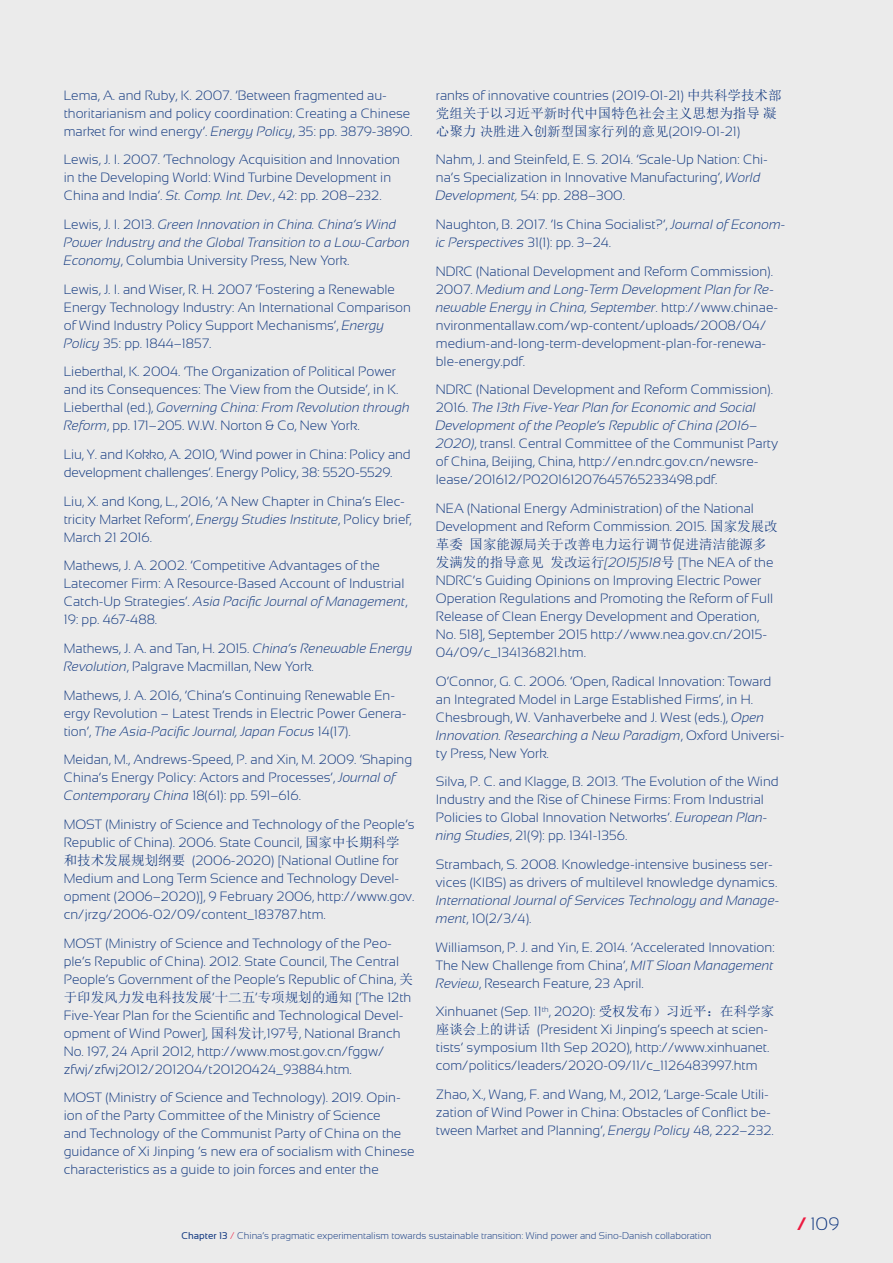
<style>
.page{position:relative;width:893px;height:1263px;background:#ebebeb}
.page>*{position:absolute;margin:0;border:0;box-sizing:border-box;transform-origin:0 0}
.t1{font:300 18px "Sansation";color:#113880}
.Brødtekst{font:300 13.5px/18px "Sansation";color:#113880}
.Brødtekst-2{font:italic 300 13.5px/18px "Sansation";color:#113880}
.t2{font:300 9.75px "Sansation";color:#113880}
.s1{font-style:italic}
.s2{font-style:normal}
.s3{font-family:"Sim Sun";font-weight:400}
.s4{font-weight:400}
.s5{color:#ed1a40}
.s6{font-weight:700;color:#ed1a40}
</style>
<div class="page">
<p class="Brødtekst" style="left:64px;top:86px;width:350px">Lema, A. and Ruby, K. 2007. ‘Between fragmented au&shy;thoritarianism and policy coordination: Creating a Chinese market for wind energy’. <span class="s1">Energy Policy</span>, 35: pp. 3879-3890.</p>
<p class="Brødtekst" style="left:64px;top:151px;width:338px">Lewis, J. I. 2007. ‘Technology Acquisition and Innovation in the Developing World: Wind Turbine Development in<br>China and India’. <span class="s1">St. Comp. Int. Dev.</span>, 42: pp. 208–232.</p>
<p class="Brødtekst-2" style="left:64px;top:215px;width:348px"><span class="s2">Lewis, J. I. 2013.</span> Green Innovation in China. China’s Wind<br>Power Industry and the Global Transition to a Low-Carbon<br>Economy<span class="s2">, Columbia University Press, New York.</span></p>
<p class="Brødtekst" style="left:64px;top:280px;width:349px">Lewis, J. I. and Wiser, R. H. 2007 ‘Fostering a Renewable Energy Technology Industry: An International Comparison of Wind Industry Policy Support Mechanisms’, <span class="s1">Energy Policy</span> 35: pp. 1844–1857.</p>
<p class="Brødtekst" style="left:64px;top:363px;width:348px">Lieberthal, K. 2004. ‘The Organization of Political Power and its Consequences: The View from the Outside’, in K.<br>Lieberthal (ed.), <span class="s1">Governing China: From Revolution through Reform</span>, pp. 171–205. W.W. Norton &amp; Co, New York.</p>
<p class="Brødtekst" style="left:64px;top:445px;width:348px">Liu, Y. and Kokko, A. 2010, ‘Wind power in China: Policy and development challenges’. Energy Policy, 38: 5520-5529.</p>
<p class="Brødtekst" style="left:64px;top:492px;width:349px">Liu, X. and Kong, L., 2016, ‘A New Chapter in China’s Elec&shy;tricity Market Reform’, <span class="s1">Energy Studies Institute</span>, Policy brief,<br>March 21 2016.</p>
<p class="Brødtekst" style="left:64px;top:557px;width:345px">Mathews, J. A. 2002. ‘Competitive Advantages of the Latecomer Firm: A Resource-Based Account of Industrial Catch-Up Strategies’. <span class="s1">Asia Pacific Journal of Management</span>, 19: pp. 467-488.</p>
<p class="Brødtekst" style="left:64px;top:639px;width:350px">Mathews, J. A. and Tan, H. 2015. <span class="s1">China’s Renewable Energy<br>Revolution</span>, Palgrave Macmillan, New York.</p>
<p class="Brødtekst" style="left:64px;top:686px;width:344px">Mathews, J. A. 2016, ‘China’s Continuing Renewable En&shy;ergy Revolution – Latest Trends in Electric Power Genera&shy;tion’, <span class="s1">The Asia-Pacific Journal, Japan Focus</span> 14(17).</p>
<p class="Brødtekst" style="left:64px;top:750px;width:350px">Meidan, M., Andrews-Speed, P. and Xin, M. 2009. ‘Shaping<br>China’s Energy Policy: Actors and Processes’, <span class="s1">Journal of<br>Contemporary China</span> 18(61): pp. 591–616.</p>
<p class="Brødtekst" style="left:64px;top:815px;width:352px">MOST (Ministry of Science and Technology of the People’s Republic of China). 2006. State Council, <span class="s3">国家中长期科学和技术发展规划纲要</span> (2006-2020) [National Outline for Medium and Long Term Science and Technology Devel&shy;opment (2006–2020)], 9 February 2006, http://www.gov. cn/jrzg/2006-02/09/content_183787.htm.</p>
<p class="Brødtekst" style="left:64px;top:934px;width:351px">MOST (Ministry of Science and Technology of the Peo&shy;ple’s Republic of China). 2012. State Council, The Central People’s Government of the People’s Republic of China, <span class="s3">关于印发风力发电科技发展</span>’<span class="s3">十二五</span>’<span class="s3">专项规划的通知</span> [‘The 12th Five-Year Plan for the Scientific and Technological Devel&shy;opment of Wind Power], <span class="s3">国科发计</span><span class="s1">,</span>197<span class="s3">号</span>, National Branch No. 197, 24 April 2012, http://www.most.gov.cn/fggw/ zfwj/zfwj2012/201204/t20120424_93884.htm.</p>
<p class="Brødtekst" style="left:64px;top:1088px;width:352px">MOST (Ministry of Science and Technology). 2019. Opin&shy;ion of the Party Committee of the Ministry of Science<br>and Technology of the Communist Party of China on the guidance of Xi Jinping ’s new era of socialism with Chinese characteristics as a guide to join forces and enter the</p>
<p class="Brødtekst" style="left:436px;top:86px;width:347px">ranks of innovative countries (2019-01-21) <span class="s3">中共科学技术部党组关于以习近平新时代中国特色社会主义思想为指导凝心聚力决胜进入创新型国家行列的意见</span>(2019-01-21)</p>
<p class="Brødtekst" style="left:436px;top:151px;width:334px">Nahm, J. and Steinfeld, E. S. 2014. ‘Scale-Up Nation: Chi&shy;na’s Specialization in Innovative Manufacturing’, <span class="s1">World<br>Development,</span> 54: pp. 288–300.</p>
<p class="Brødtekst" style="left:436px;top:215px;width:351px">Naughton, B. 2017. ‘Is China Socialist?’, <span class="s1">Journal of Econom&shy;ic Perspectives</span> 31(1): pp. 3–24.</p>
<p class="Brødtekst" style="left:436px;top:262px;width:344px">NDRC (National Development and Reform Commission).<br>2007. <span class="s1">Medium and Long-Term Development Plan for Re&shy;newable Energy in China, September</span>. http://www.chinae&shy;nvironmentallaw.com/wp-content/uploads/2008/04/ medium-and-long-term-development-plan-for-renewa&shy;ble-energy.pdf.</p>
<p class="Brødtekst" style="left:436px;top:381px;width:344px">NDRC (National Development and Reform Commission).<br>2016. <span class="s1">The 13th Five-Year Plan for Economic and Social Development of the People’s Republic of China (2016– 2020)</span>, transl. Central Committee of the Communist Party of China, Beijing, China, http://en.ndrc.gov.cn/newsre&shy;lease/201612/P020161207645765233498.pdf.</p>
<p class="Brødtekst" style="left:436px;top:499px;width:343px">NEA (National Energy Administration) of the National Development and Reform Commission. 2015. <span class="s3">国家发展改革委国家能源局关于改善电力运行调节促进清洁能源多发满发的指导意见发改运行</span><span class="s1">[2015]518</span><span class="s3">号</span> [The NEA of the NDRC’s Guiding Opinions on Improving Electric Power Operation Regulations and Promoting the Reform of Full Release of Clean Energy Development and Operation, No. 518], September 2015 http://www.nea.gov.cn/2015- 04/09/c_134136821.htm.</p>
<p class="Brødtekst" style="left:436px;top:672px;width:350px">O’Connor, G. C. 2006. ‘Open, Radical Innovation: Toward an Integrated Model in Large Established Firms’, in H.<br>Chesbrough, W. Vanhaverbeke and J. West (eds.), <span class="s1">Open Innovation. Researching a New Paradigm</span>, Oxford Universi&shy;ty Press, New York.</p>
<p class="Brødtekst" style="left:436px;top:773px;width:344px">Silva, P. C. and Klagge, B. 2013. ‘The Evolution of the Wind Industry and the Rise of Chinese Firms: From Industrial Policies to Global Innovation Networks’. <span class="s1">European Plan&shy;ning Studies</span>, 21(9): pp. 1341-1356.</p>
<p class="Brødtekst" style="left:436px;top:855px;width:345px">Strambach, S. 2008. Knowledge-intensive business ser&shy;vices (KIBS) as drivers of multilevel knowledge dynamics.<br><span class="s1">International Journal of Services Technology and Manage&shy;ment</span>, 10(2/3/4).</p>
<p class="Brødtekst" style="left:436px;top:938px;width:340px;text-align:justify">Williamson, P. J. and Yin, E. 2014. ‘Accelerated Innovation:<br>The New Challenge from China’, <span class="s1">MIT Sloan Management Review</span>, Research Feature, 23 April.</p>
<p class="Brødtekst" style="left:436px;top:1002px;width:340px">Xinhuanet (Sep. 11<sup>th</sup>, 2020): <span class="s3">受权发布）习近平：在科学家座谈会上的讲话</span> (President Xi Jinping’s speech at scien&shy;tists’ symposium 11th Sep 2020), http://www.xinhuanet. com/politics/leaders/2020-09/11/c_1126483997.htm</p>
<p class="Brødtekst" style="left:436px;top:1085px;width:339px">Zhao, X., Wang, F. and Wang, M., 2012, ‘Large-Scale Utili&shy;zation of Wind Power in China: Obstacles of Conflict be&shy;tween Market and Planning’, <span class="s1">Energy Policy</span> 48, 222–232.</p>
<p class="t2" style="left:182px;top:1230px;width:531px"><span class="s4">Chapter 13</span> <span class="s5">/</span> China’s pragmatic experimentalism towards sustainable transition: Wind power and Sino-Danish collaboration</p>
<h1 class="t1" style="left:797px;top:1213px;width:43px"><span class="s6">/</span> 109</h1>
</div>
